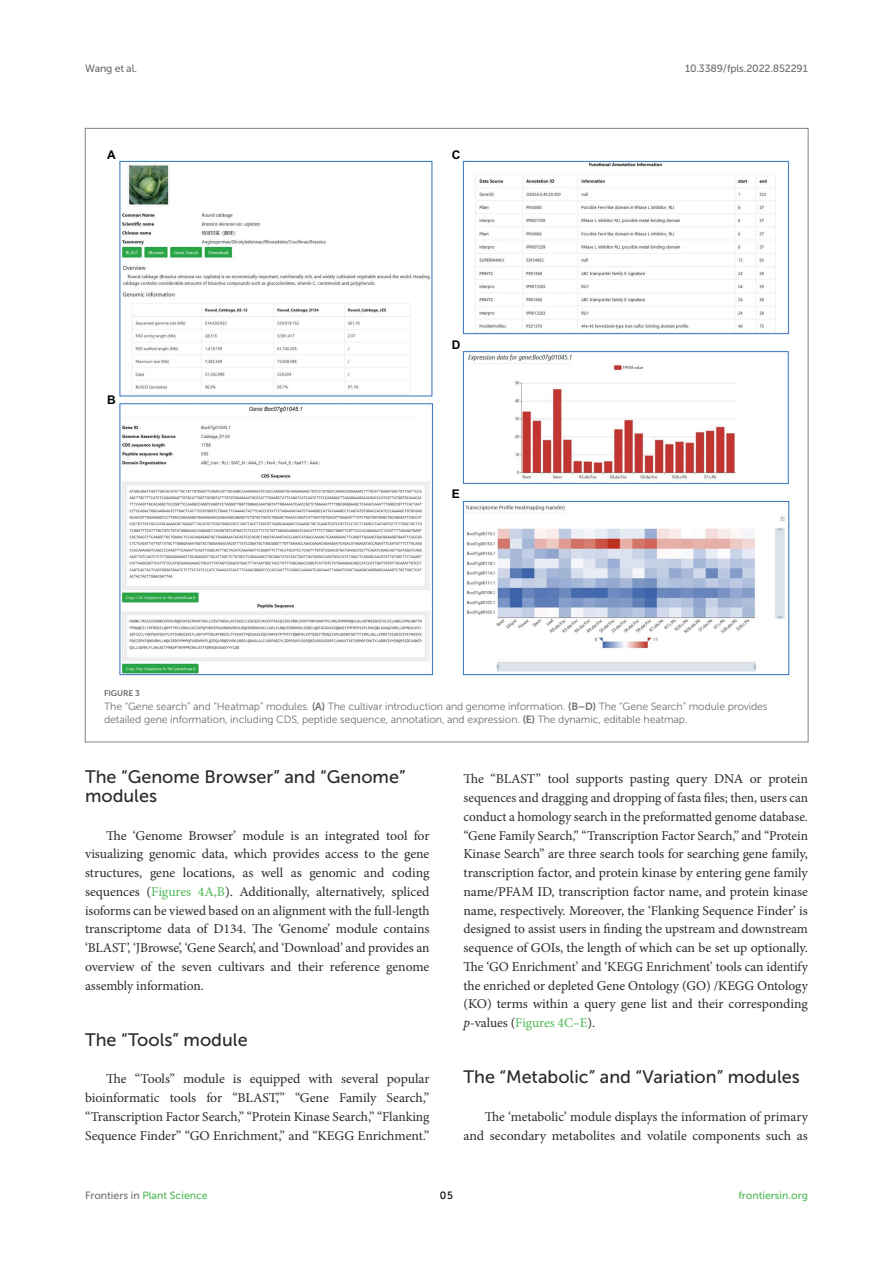
<style>
.page{position:relative;width:893px;height:1263px;background:#fff}
.page>*{position:absolute;margin:0;border:0;box-sizing:border-box;transform-origin:0 0}
.HEAD_2{font:18px/18.8px "Museo Sans 500";color:#2b2b2a}
.TEXT_FLUSH{font:13.5px/18.8px "Minion Pro";letter-spacing:-.005em;color:#2b2b2a;text-align:justify}
.t1{font:700 12px "Arial";color:#000}
.FIG_LEG{font:10.5px/13.5px "Museo Sans 300";letter-spacing:-.01em;color:#706f70}
.t2{font:10.5px "Museo Sans 500";color:#4eb855}
.t3{font:10.5px "Museo Sans 500";letter-spacing:-.015em;color:#706f70}
.t4{font:10.5px "Museo Sans 500";color:#000}
.FIG_HD{font:8.25px "Museo Sans 700";letter-spacing:-.01em;color:#706f70}
.s1{font-family:"Museo Sans 700"}
.s2{color:#4eb855}
.s3{font-style:italic}
.s4{color:#706f70}
</style>
<div class="page">
<img style="left:118px;top:159px;width:671px;height:518px">
<p class="t3" style="left:85px;top:63px;width:53px">Wang et al.</p>
<p class="t3" style="left:685px;top:63px;width:124px">10.3389/fpls.2022.852291</p>
<p class="t1" style="left:107px;top:146px;width:10px">A</p>
<p class="t1" style="left:452px;top:146px;width:10px">C</p>
<p class="t1" style="left:107px;top:392px;width:10px">B</p>
<p class="t1" style="left:452px;top:336px;width:10px">D</p>
<p class="t1" style="left:452px;top:486px;width:10px">E</p>
<p class="FIG_HD" style="left:104px;top:689px;width:37px">FIGURE 3</p>
<p class="FIG_LEG" style="left:104px;top:699px;width:665px">The “Gene search” and “Heatmap” modules. <span class="s1">(A)</span> The cultivar introduction and genome information. <span class="s1">(B–D)</span> The “Gene Search” module provides detailed gene information, including CDS, peptide sequence, annotation, and expression. <span class="s1">(E)</span> The dynamic, editable heatmap.</p>
<p class="HEAD_2" style="left:85px;top:768px;width:322px">The “Genome Browser” and “Genome” modules</p>
<p class="TEXT_FLUSH" style="left:85px;top:826px;width:346px;text-indent:21px">The ‘Genome Browser’ module is an integrated tool for visualizing genomic data, which provides access to the gene structures, gene locations, as well as genomic and coding sequences (<span class="s2">Figures 4A,B</span>). Additionally, alternatively, spliced isoforms can be viewed based on an alignment with the full-length transcriptome data of D134. The ‘Genome’ module contains ‘BLAST’, ‘JBrowse’, ‘Gene Search’, and ‘Download’ and provides an overview of the seven cultivars and their reference genome assembly information.</p>
<p class="HEAD_2" style="left:85px;top:1030px;width:164px">The “Tools” module</p>
<p class="TEXT_FLUSH" style="left:85px;top:1070px;width:346px;text-indent:21px">The “Tools” module is equipped with several popular bioinformatic tools for “BLAST,’” “Gene Family Search,” “Transcription Factor Search,” “Protein Kinase Search,” “Flanking Sequence Finder” “GO Enrichment,” and “KEGG Enrichment.”</p>
<p class="TEXT_FLUSH" style="left:463px;top:770px;width:346px">The “BLAST” tool supports pasting query DNA or protein sequences and dragging and dropping of fasta files; then, users can conduct a homology search in the preformatted genome database. “Gene Family Search,” “Transcription Factor Search,” and “Protein Kinase Search” are three search tools for searching gene family, transcription factor, and protein kinase by entering gene family name/PFAM ID, transcription factor name, and protein kinase name, respectively. Moreover, the ‘Flanking Sequence Finder’ is designed to assist users in finding the upstream and downstream sequence of GOIs, the length of which can be set up optionally.<br>The ‘GO Enrichment’ and ‘KEGG Enrichment’ tools can identify the enriched or depleted Gene Ontology (GO) /KEGG Ontology (KO) terms within a query gene list and their corresponding <span class="s3">p</span>-values (<span class="s2">Figures 4C–E</span>).</p>
<p class="HEAD_2" style="left:463px;top:1068px;width:338px">The “Metabolic” and “Variation” modules</p>
<p class="TEXT_FLUSH" style="left:463px;top:1107px;width:346px;text-align:right">The ‘metabolic’ module displays the information of primary and secondary metabolites and volatile components such as</p>
<p class="t2" style="left:85px;top:1190px;width:124px"><span class="s4">Frontiers in</span> Plant Science</p>
<p class="t4" style="left:440px;top:1190px;width:14px">05</p>
<p class="t2" style="left:738px;top:1190px;width:71px">frontiersin.org</p>
</div>
